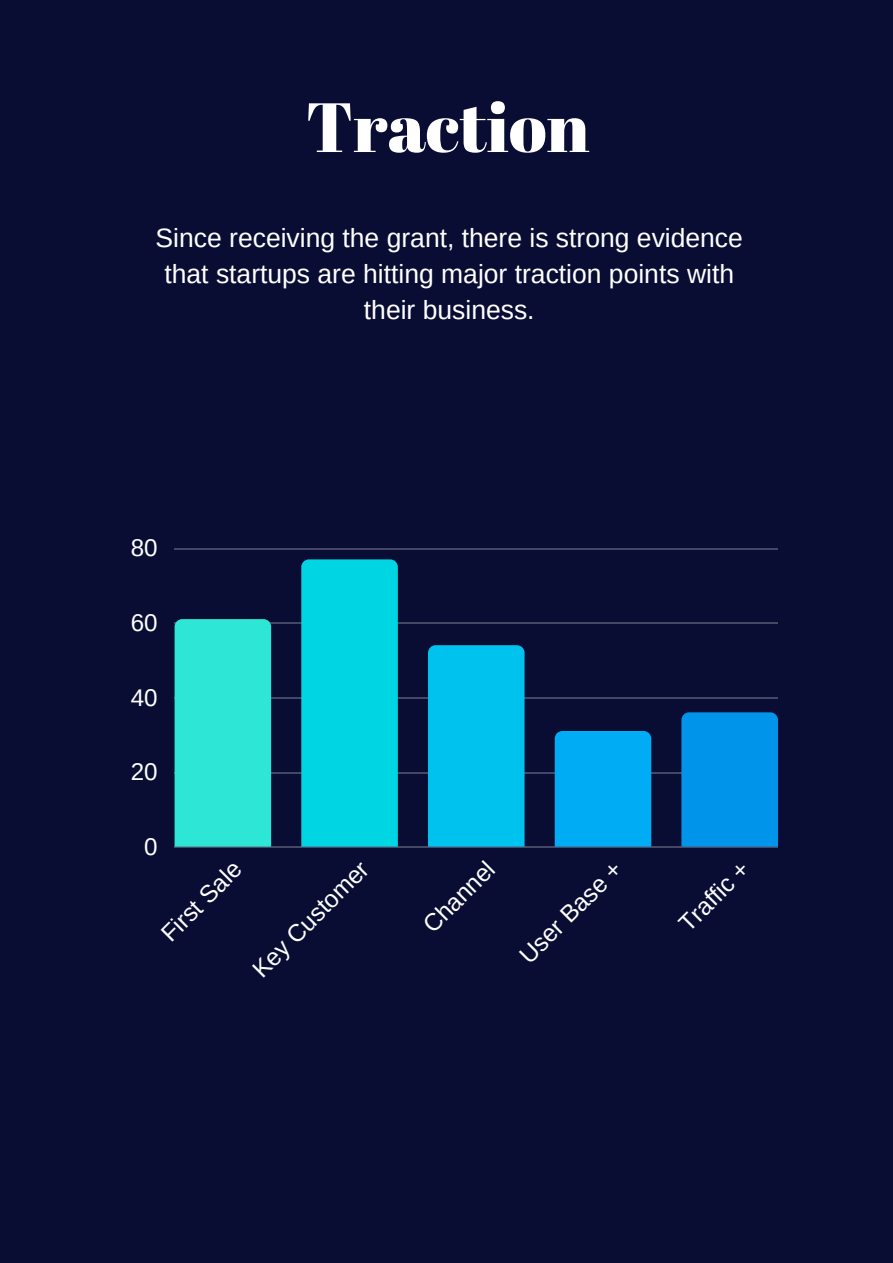
<style>
.page{position:relative;width:893px;height:1263px;background:#090d33}
.page>*{position:absolute;margin:0;border:0;box-sizing:border-box;transform-origin:0 0}
.t1{font:69.6px "Abril Fatface";color:#fff}
.t2{font:26.55px/36px "Arimo";color:#fff;text-align:center}
.t3{font:24.15px "Arimo";color:#fff}
</style>
<div class="page">
<hr style="left:175px;top:847px;width:603px;height:1px;background:#fff">
<hr style="left:175px;top:772px;width:603px;height:1px;background:#fff">
<hr style="left:175px;top:697px;width:603px;height:1px;background:#fff">
<hr style="left:175px;top:623px;width:603px;height:1px;background:#fff">
<hr style="left:175px;top:548px;width:603px;height:1px;background:#fff">
<div style="left:175px;top:619px;width:96px;height:228px;background:#2de6d5"></div>
<div style="left:301px;top:559px;width:97px;height:288px;background:#00d5e4"></div>
<div style="left:428px;top:645px;width:97px;height:202px;background:#00c2ef"></div>
<div style="left:555px;top:731px;width:96px;height:116px;background:#00acf3"></div>
<div style="left:681px;top:712px;width:97px;height:135px;background:#0094eb"></div>
<h1 class="t1" style="left:306px;top:78px;width:285px">Traction</h1>
<p class="t2" style="left:156px;top:219px;width:589px">Since receiving the grant, there is strong evidence that startups are hitting major traction points with their business.</p>
<p class="t3" style="left:131px;top:534px;width:28px">80</p>
<p class="t3" style="left:131px;top:609px;width:28px">60</p>
<p class="t3" style="left:131px;top:684px;width:28px">40</p>
<p class="t3" style="left:131px;top:758px;width:28px">20</p>
<p class="t3" style="left:144px;top:833px;width:15px">0</p>
<p class="t3" style="left:156px;top:927px;width:104px;rotate:-45deg">First Sale</p>
<p class="t3" style="left:247px;top:963px;width:155px;rotate:-45deg">Key Customer</p>
<p class="t3" style="left:418px;top:919px;width:91px;rotate:-45deg">Channel</p>
<p class="t3" style="left:514px;top:950px;width:135px;rotate:-45deg">User Base +</p>
<p class="t3" style="left:673px;top:917px;width:89px;rotate:-45deg">Traffic +</p>
</div>
